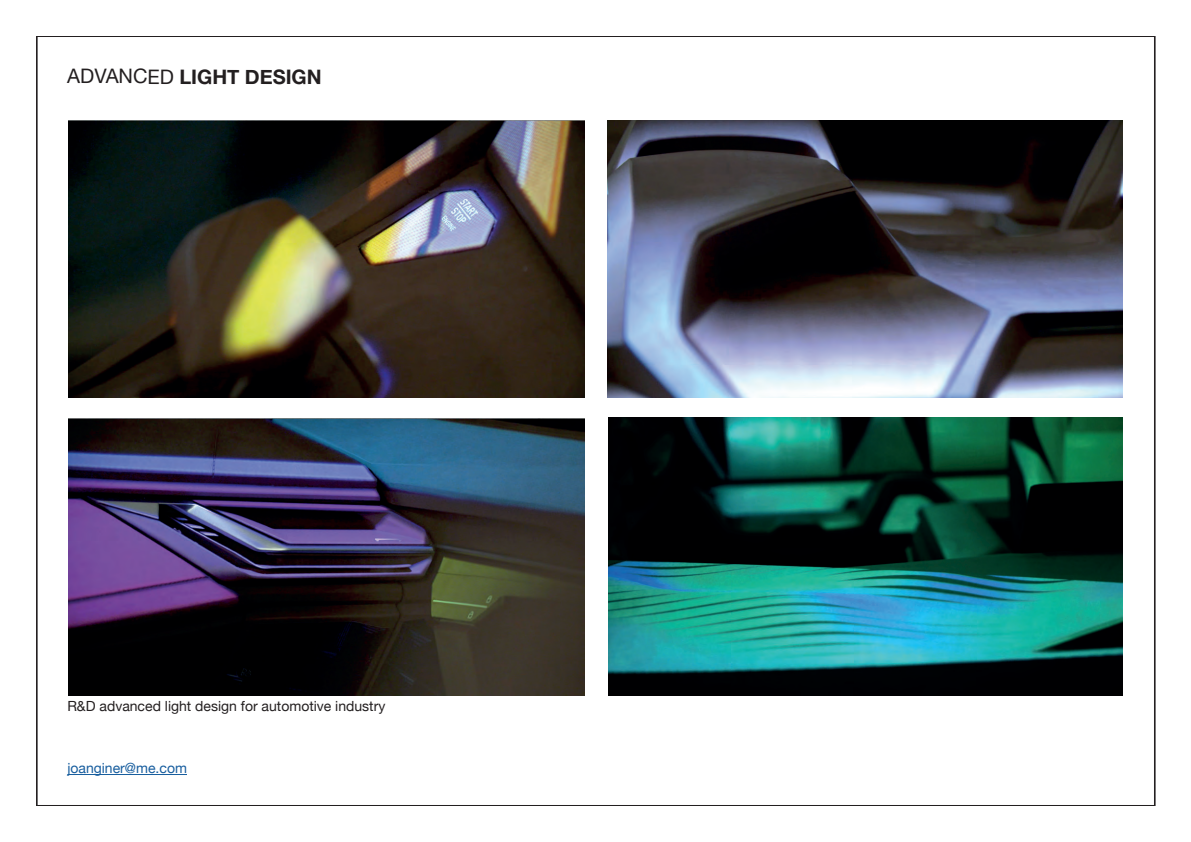
<style>
.page{position:relative;width:1191px;height:842px;background:#fff}
.page>*{position:absolute;margin:0;border:0;box-sizing:border-box;transform-origin:0 0}
.t1{font:700 20px "Helvetica Neue";letter-spacing:-.005em;color:#231f20}
.t2{font:14px "Helvetica Neue";color:#231f20}
.t3{font:14px "Helvetica Neue";color:#175d9e}
.s1{font-weight:400}
</style>
<div class="page">
<hr style="left:67px;top:774px;width:120px;height:1px;background:#175d9e">
<img style="left:607px;top:120px;width:515px;height:278px">
<img style="left:69px;top:418px;width:515px;height:277px">
<img style="left:608px;top:418px;width:514px;height:277px">
<img style="left:69px;top:120px;width:515px;height:278px">
<h1 class="t1" style="left:67px;top:61px;width:256px"><span class="s1">ADVANCED</span> LIGHT DESIGN</h1>
<p class="t2" style="left:67px;top:696px;width:319px">R&amp;D advanced light design for automotive industry</p>
<p class="t3" style="left:67px;top:758px;width:121px">joanginer@me.com</p>
</div>
